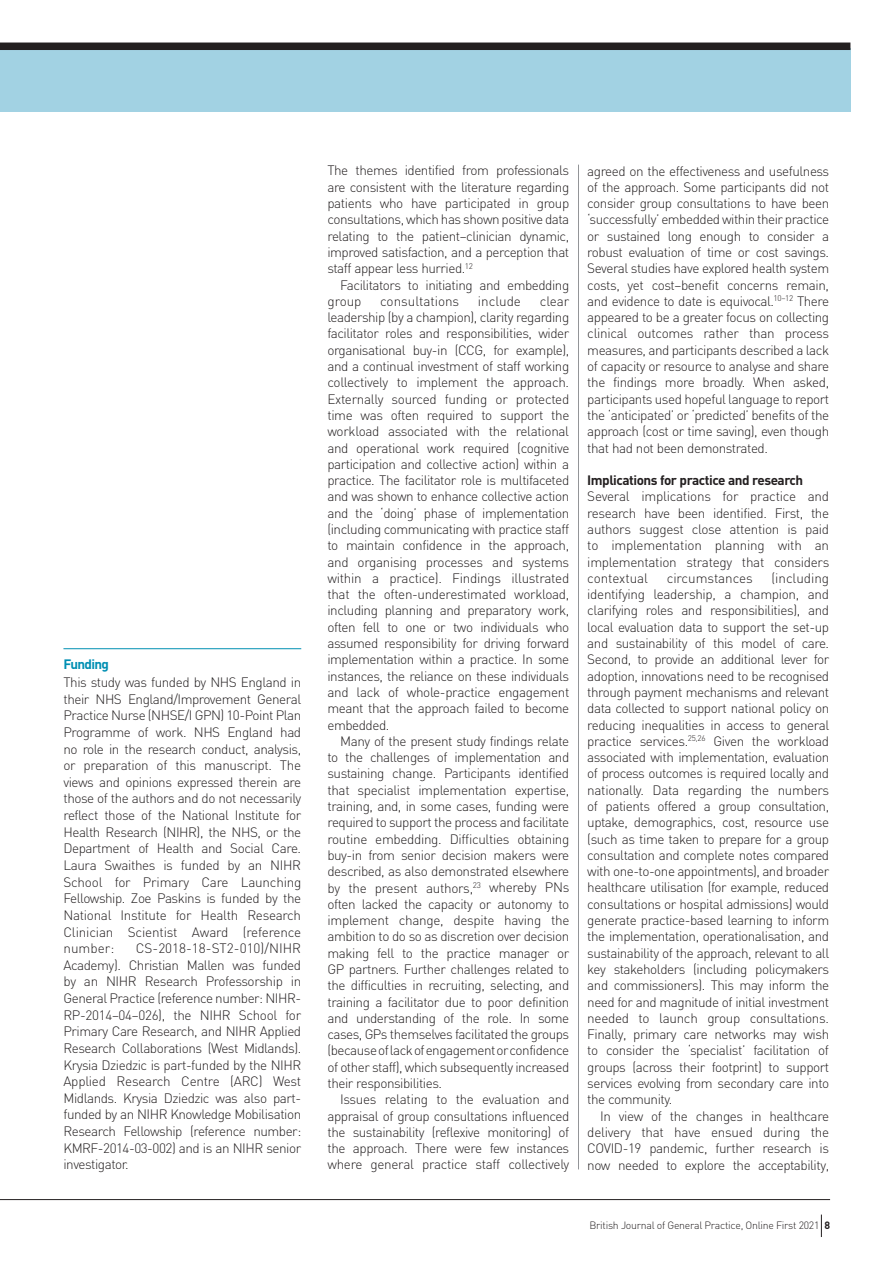
<style>
.page{position:relative;width:893px;height:1263px;background:#fff}
.page>*{position:absolute;margin:0;border:0;box-sizing:border-box;transform-origin:0 0}
.t1{font:300 13.5px/16.4px "DIN";letter-spacing:-.035em;color:#231f20;text-align:justify}
.t2{font:700 13.5px "DIN";letter-spacing:-.035em;color:#231f20}
.t3{font:300 13.5px "DIN";letter-spacing:-.005em;color:#231f20}
.t4{font:700 13.5px "DIN";letter-spacing:-.05em;color:#008fb3}
.t5{font:300 10.5px "DIN";letter-spacing:-.025em;color:#231f20}
.s1{font-weight:700}
</style>
<div class="page">
<div style="left:0;top:48px;width:850px;height:64px;background:#a2d2e3"></div>
<div style="left:0;top:43px;width:850px;height:7px;background:#231f20"></div>
<hr style="left:63px;top:648px;width:238px;height:1px;background:#008fb3">
<hr style="left:0;top:1199px;width:830px;height:1px;background:#231f20">
<svg style="left:821px;top:1214px;width:1px;height:23px"></svg>
<hr style="left:578px;top:165px;width:1px;height:1004px;background:#939598">
<p class="t4" style="left:63px;top:655px;width:47px">Funding</p>
<p class="t1" style="left:63px;top:674px;width:239px">This study was funded by NHS England in their NHS England/Improvement General Practice Nurse (NHSE/I GPN) 10-Point Plan Programme of work. NHS England had no role in the research conduct, analysis, or preparation of this manuscript. The views and opinions expressed therein are those of the authors and do not necessarily reflect those of the National Institute for Health Research (NIHR), the NHS, or the Department of Health and Social Care.<br>Laura Swaithes is funded by an NIHR School for Primary Care Launching Fellowship. Zoe Paskins is funded by the National Institute for Health Research Clinician Scientist Award (reference number:</p>
<p class="t1" style="left:63px;top:940px;width:239px;text-indent:72px">CS-2018-18-ST2-010)/NIHR Academy). Christian Mallen was funded by an NIHR Research Professorship in General Practice (reference number: NIHR-RP-2014–04–026), the NIHR School for Primary Care Research, and NIHR Applied Research Collaborations (West Midlands).<br>Krysia Dziedzic is part-funded by the NIHR Applied Research Centre (ARC) West Midlands. Krysia Dziedzic was also part&shy;funded by an NIHR Knowledge Mobilisation Research Fellowship (reference number:<br>KMRF-2014-03-002) and is an NIHR senior investigator.</p>
<p class="t1" style="left:327px;top:162px;width:243px">The themes identified from professionals are consistent with the literature regarding patients who have participated in group consultations, which has shown positive data relating to the patient–clinician dynamic, improved satisfaction, and a perception that staff appear less hurried.<sup>12</sup></p>
<p class="t1" style="left:327px;top:276px;width:243px;text-indent:13px">Facilitators to initiating and embedding group</p>
<p class="t1" style="left:327px;top:293px;width:243px;text-indent:212px">clear leadership (by a champion), clarity regarding facilitator roles and responsibilities, wider organisational buy-in (CCG, for example), and a continual investment of staff working collectively to implement the approach.<br>Externally sourced funding or protected time was often required to support the workload associated with the relational and operational work required (cognitive participation and collective action) within a practice. The facilitator role is multifaceted and was shown to enhance collective action and the ‘doing’ phase of implementation (including communicating with practice staff to maintain confidence in the approach, and organising processes and systems within a practice). Findings illustrated that the often-underestimated workload, including planning and preparatory work, often fell to one or two individuals who assumed responsibility for driving forward implementation within a practice. In some instances, the reliance on these individuals and lack of whole-practice engagement meant that the approach failed to become embedded.</p>
<p class="t1" style="left:327px;top:733px;width:244px;text-indent:13px">Many of the present study findings relate to the challenges of implementation and sustaining change. Participants identified that specialist implementation expertise, training, and, in some cases, funding were required to support the process and facilitate routine embedding. Difficulties obtaining buy-in from senior decision makers were described, as also demonstrated elsewhere by the present authors,<sup>23</sup> whereby PNs often lacked the capacity or autonomy to implement change, despite having the ambition to do so as discretion over decision making fell to the practice manager or GP partners. Further challenges related to the difficulties in recruiting, selecting, and training a facilitator due to poor definition and understanding of the role. In some cases, GPs themselves facilitated the groups (because of lack of engagement or confidence of other staff), which subsequently increased their responsibilities.</p>
<p class="t1" style="left:327px;top:1091px;width:244px;text-indent:13px">Issues relating to the evaluation and appraisal of group consultations influenced the sustainability (reflexive monitoring) of the approach. There were few instances where general practice staff collectively</p>
<p class="t3" style="left:380px;top:293px;width:81px">consultations</p>
<p class="t3" style="left:478px;top:293px;width:45px">include</p>
<p class="t1" style="left:587px;top:162px;width:243px">agreed on the effectiveness and usefulness of the approach. Some participants did not consider group consultations to have been ‘successfully’ embedded within their practice or sustained long enough to consider a robust evaluation of time or cost savings.<br>Several studies have explored health system costs, yet cost–benefit concerns remain, and evidence to date is equivocal.<sup>10–12</sup> There appeared to be a greater focus on collecting clinical outcomes rather than process measures, and participants described a lack of capacity or resource to analyse and share the findings more broadly. When asked, participants used hopeful language to report the ‘anticipated’ or ‘predicted’ benefits of the approach (cost or time saving), even though that had not been demonstrated.</p>
<p class="t2" style="left:587px;top:471px;width:217px">Implications for practice and research</p>
<p class="t1" style="left:587px;top:488px;width:244px">Several implications for practice and research have been identified. First, the authors suggest close attention is paid to implementation planning with an implementation strategy that considers contextual</p>
<p class="t1" style="left:587px;top:570px;width:243px;text-indent:184px">(including identifying leadership, a champion, and clarifying roles and responsibilities), and local evaluation data to support the set-up and sustainability of this model of care.<br>Second, to provide an additional lever for adoption, innovations need to be recognised through payment mechanisms and relevant data collected to support national policy on reducing inequalities in access to general practice services.<sup>25,26</sup> Given the workload associated with implementation, evaluation of process outcomes is required locally and nationally. Data regarding the numbers of patients offered a group consultation, uptake, demographics, cost, resource use (such as time taken to prepare for a group consultation and complete notes compared with one-to-one appointments), and broader healthcare utilisation (for example, reduced consultations or hospital admissions) would generate practice-based learning to inform the implementation, operationalisation, and sustainability of the approach, relevant to all key stakeholders (including policymakers and commissioners). This may inform the need for and magnitude of initial investment needed to launch group consultations.<br>Finally, primary care networks may wish to consider the ‘specialist’ facilitation of groups (across their footprint) to support services evolving from secondary care into the community.</p>
<p class="t1" style="left:587px;top:1107px;width:243px;text-indent:13px">In view of the changes in healthcare delivery that have ensued during the COVID-19 pandemic, further research is now needed to explore the acceptability,</p>
<p class="t3" style="left:667px;top:570px;width:88px">circumstances</p>
<p class="t5" style="left:589px;top:1219px;width:242px">British Journal of General Practice, Online First 2021 <span class="s1">8</span></p>
</div>
